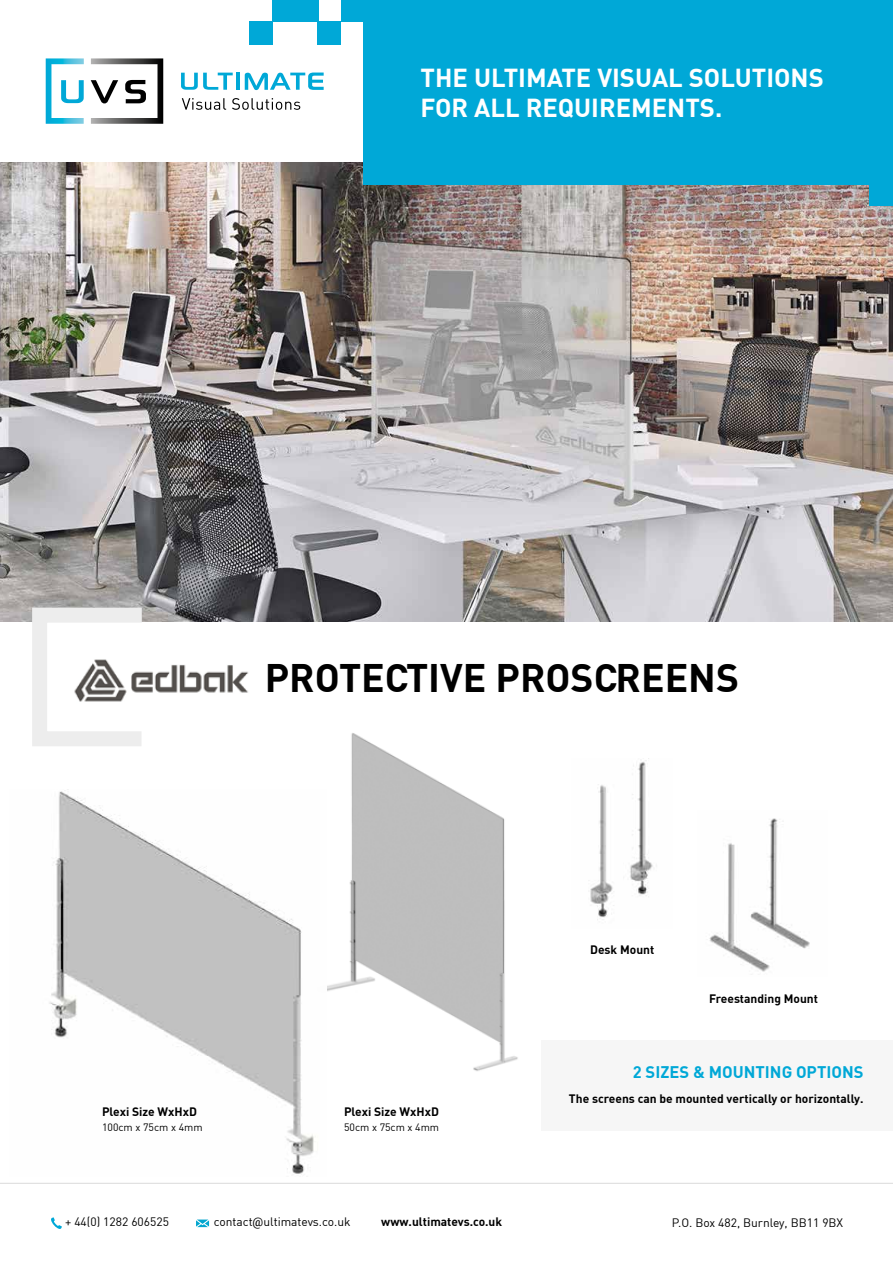
<style>
.page{position:relative;width:893px;height:1263px;background:#fff}
.page>*{position:absolute;margin:0;border:0;box-sizing:border-box;transform-origin:0 0}
.t1{font:700 39px "DIN";color:#000}
.t2{font:700 25.5px/30.6px "DIN";color:#fff}
.t3{font:700 16.5px "DIN";color:#00a8d7}
.t4{font:700 12px "DIN";color:#000}
.t5{font:12px "DIN";color:#000}
.t6{font:10.5px "DIN";color:#000}
.s1{font-family:"Roboto"}
</style>
<div class="page">
<svg style="left:196px;top:1219px;width:13px;height:8px"></svg>
<hr style="left:0;top:1183px;width:893px;height:1px;background:#dadada">
<svg style="left:51px;top:1217px;width:11px;height:12px"></svg>
<img style="left:327px;top:733px;width:191px;height:338px">
<div style="left:541px;top:1040px;width:352px;height:90px;background:#f6f6f6"></div>
<img style="left:49px;top:791px;width:267px;height:383px">
<img style="left:0;top:162px;width:893px;height:460px">
<svg style="left:46px;top:58px;width:38px;height:66px"></svg>
<svg style="left:91px;top:58px;width:72px;height:66px"></svg>
<svg style="left:181px;top:73px;width:52px;height:17px"></svg>
<hr style="left:236px;top:73px;width:3px;height:17px;background:#00a8d7">
<svg style="left:245px;top:73px;width:79px;height:17px"></svg>
<svg style="left:182px;top:98px;width:44px;height:12px"></svg>
<svg style="left:232px;top:98px;width:68px;height:12px"></svg>
<div style="left:32px;top:608px;width:117px;height:138px;border:15px solid #ededed"></div>
<div style="left:363px;top:0;width:530px;height:185px;background:#00a8d7"></div>
<div style="left:341px;top:0;width:23px;height:22px;background:#00a8d7"></div>
<div style="left:318px;top:22px;width:23px;height:23px;background:#00a8d7"></div>
<div style="left:295px;top:0;width:23px;height:22px;background:#00a8d7"></div>
<div style="left:273px;top:0;width:23px;height:22px;background:#00a8d7"></div>
<div style="left:249px;top:22px;width:24px;height:23px;background:#00a8d7"></div>
<div style="left:870px;top:183px;width:23px;height:23px;background:#00a8d7"></div>
<img style="left:590px;top:760px;width:63px;height:160px">
<img style="left:709px;top:818px;width:101px;height:154px">
<img style="left:74px;top:652px;width:174px;height:55px">
<h2 class="t2" style="left:421px;top:61px;width:405px">THE ULTIMATE VISUAL SOLUTIONS<br>FOR ALL REQUIREMENTS.</h2>
<h1 class="t1" style="left:265px;top:652px;width:476px">PROTECTIVE PROSCREENS</h1>
<p class="t4" style="left:590px;top:942px;width:66px">Desk Mount</p>
<p class="t4" style="left:709px;top:990px;width:110px">Freestanding Mount</p>
<p class="t4" style="left:102px;top:1103px;width:96px">Plexi Size WxHxD</p>
<p class="t6" style="left:102px;top:1120px;width:102px">100cm x 75cm x 4mm</p>
<p class="t4" style="left:344px;top:1103px;width:96px">Plexi Size WxHxD</p>
<p class="t6" style="left:344px;top:1120px;width:97px">50cm x 75cm x 4mm</p>
<h3 class="t3" style="left:633px;top:1061px;width:232px">2 SIZES &amp; MOUNTING OPTIONS</h3>
<p class="t4" style="left:569px;top:1090px;width:296px">The screens can be mounted vertically or horizontally.</p>
<p class="t5" style="left:65px;top:1215px;width:105px">+ 44(0) 1282 606525</p>
<p class="t5" style="left:214px;top:1215px;width:138px">contact<span class="s1">@</span>ultimatevs.co.uk</p>
<p class="t4" style="left:381px;top:1213px;width:122px">www.ultimatevs.co.uk</p>
<p class="t5" style="left:672px;top:1215px;width:173px">P.O. Box 482, Burnley, BB11 9BX</p>
</div>
